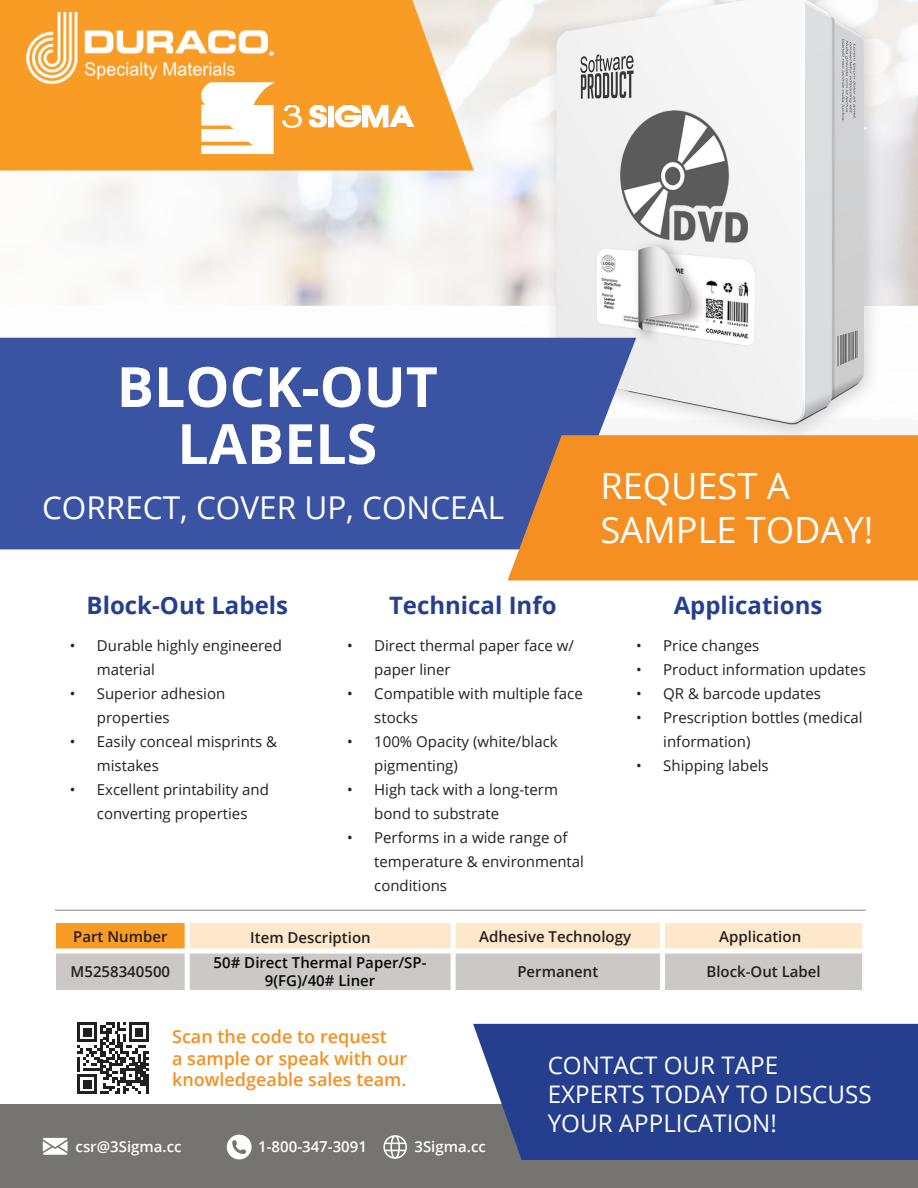
<style>
.page{position:relative;width:918px;height:1188px;background:#fff}
.page>*{position:absolute;margin:0;border:0;box-sizing:border-box;transform-origin:0 0}
.t1{font:700 55.5px "Open Sans";color:#fff}
.t2{font:36.15px/43.5px "Open Sans";color:#fff}
.t3{font:31.5px "Open Sans";color:#fff}
.t4{font:24.15px/29.1px "Open Sans";color:#fff}
.t5{font:700 24px "Open Sans";color:#253f8e}
.t6{font:600 18px/21.6px "Open Sans";color:#f68f21}
.t7{font:15px/24px "Open Sans";color:#231f20}
.t8{font:600 15px "Open Sans";color:#231f20}
.t9{font:600 15px/18px "Open Sans";color:#060808;text-align:center}
.t10{font:600 15px "Open Sans";color:#fff}
</style>
<div class="page">
<img style="left:0;top:0;width:918px;height:435px">
<div style="left:0;top:338px;width:636px;height:211px;background:#3a53a3"></div>
<div style="left:0;top:1105px;width:918px;height:83px;background:#767471"></div>
<div style="left:473px;top:1024px;width:445px;height:136px;background:#253f8e"></div>
<svg style="left:508px;top:435px;width:410px;height:145px;background:#ea8b2a"></svg>
<svg style="left:43px;top:1138px;width:25px;height:17px"></svg>
<svg style="left:227px;top:1135px;width:25px;height:24px"></svg>
<svg style="left:383px;top:1135px;width:24px;height:24px"></svg>
<hr style="left:55px;top:910px;width:811px;height:1px;background:#808180">
<svg style="left:77px;top:1022px;width:72px;height:72px"></svg>
<svg style="left:0;top:0;width:474px;height:171px;background:#f7a740"></svg>
<img style="left:166px;top:76px;width:283px;height:90px">
<img style="left:26px;top:13px;width:247px;height:70px">
<svg style="left:54px;top:921px;width:808px;height:71px;background:#e4d6c7"></svg>
<hr style="left:55px;top:949px;width:131px;height:1px;background:#fff">
<hr style="left:55px;top:953px;width:131px;height:1px;background:#fff">
<p class="t1" style="left:117px;top:348px;width:323px">BLOCK-OUT</p>
<p class="t1" style="left:177px;top:405px;width:201px">LABELS</p>
<p class="t3" style="left:42px;top:486px;width:464px">CORRECT, COVER UP, CONCEAL</p>
<p class="t2" style="left:600px;top:464px;width:275px">REQUEST A<br>SAMPLE TODAY!</p>
<p class="t5" style="left:87px;top:589px;width:203px">Block-Out Labels</p>
<p class="t5" style="left:389px;top:589px;width:169px">Technical Info</p>
<p class="t5" style="left:674px;top:589px;width:150px">Applications</p>
<p class="t7" style="left:97px;top:633px;width:187px;text-indent:-27px">• Durable highly engineered material</p>
<p class="t7" style="left:97px;top:681px;width:130px;text-indent:-27px">• Superior adhesion properties</p>
<p class="t7" style="left:97px;top:729px;width:182px;text-indent:-27px">• Easily conceal misprints &amp; mistakes</p>
<p class="t7" style="left:70px;top:777px;width:201px;text-align:center">• Excellent printability and converting properties</p>
<p class="t7" style="left:374px;top:633px;width:201px;text-indent:-27px">• Direct thermal paper face w/ paper liner</p>
<p class="t7" style="left:374px;top:681px;width:210px;text-indent:-27px">• Compatible with multiple face stocks</p>
<p class="t7" style="left:374px;top:729px;width:185px;text-indent:-27px">• 100% Opacity (white/black pigmenting)</p>
<p class="t7" style="left:374px;top:777px;width:185px;text-indent:-27px">• High tack with a long-term bond to substrate</p>
<p class="t7" style="left:374px;top:825px;width:211px;text-indent:-27px">• Performs in a wide range of temperature &amp; environmental conditions</p>
<p class="t7" style="left:636px;top:633px;width:125px">• Price changes</p>
<p class="t7" style="left:636px;top:657px;width:231px">• Product information updates</p>
<p class="t7" style="left:636px;top:681px;width:186px">• QR &amp; barcode updates</p>
<p class="t7" style="left:663px;top:705px;width:201px;text-indent:-27px">• Prescription bottles (medical information)</p>
<p class="t7" style="left:636px;top:753px;width:134px">• Shipping labels</p>
<p class="t8" style="left:73px;top:926px;width:96px">Part Number</p>
<p class="t8" style="left:250px;top:927px;width:122px">Item Description</p>
<p class="t8" style="left:479px;top:926px;width:153px">Adhesive Technology</p>
<p class="t8" style="left:719px;top:926px;width:83px">Application</p>
<p class="t8" style="left:71px;top:962px;width:101px">M5258340500</p>
<p class="t9" style="left:214px;top:954px;width:215px">50# Direct Thermal Paper/SP-<br>9(FG)/40# Liner</p>
<p class="t8" style="left:517px;top:962px;width:82px">Permanent</p>
<p class="t8" style="left:707px;top:962px;width:116px">Block-Out Label</p>
<p class="t6" style="left:172px;top:1025px;width:237px">Scan the code to request<br>a sample or speak with our knowledgeable sales team.</p>
<p class="t10" style="left:76px;top:1136px;width:108px">csr@3Sigma.cc</p>
<p class="t10" style="left:258px;top:1136px;width:110px">1-800-347-3091</p>
<p class="t10" style="left:415px;top:1136px;width:73px">3Sigma.cc</p>
<p class="t4" style="left:548px;top:1050px;width:326px">CONTACT OUR TAPE<br>EXPERTS TODAY TO DISCUSS<br>YOUR APPLICATION!</p>
</div>
